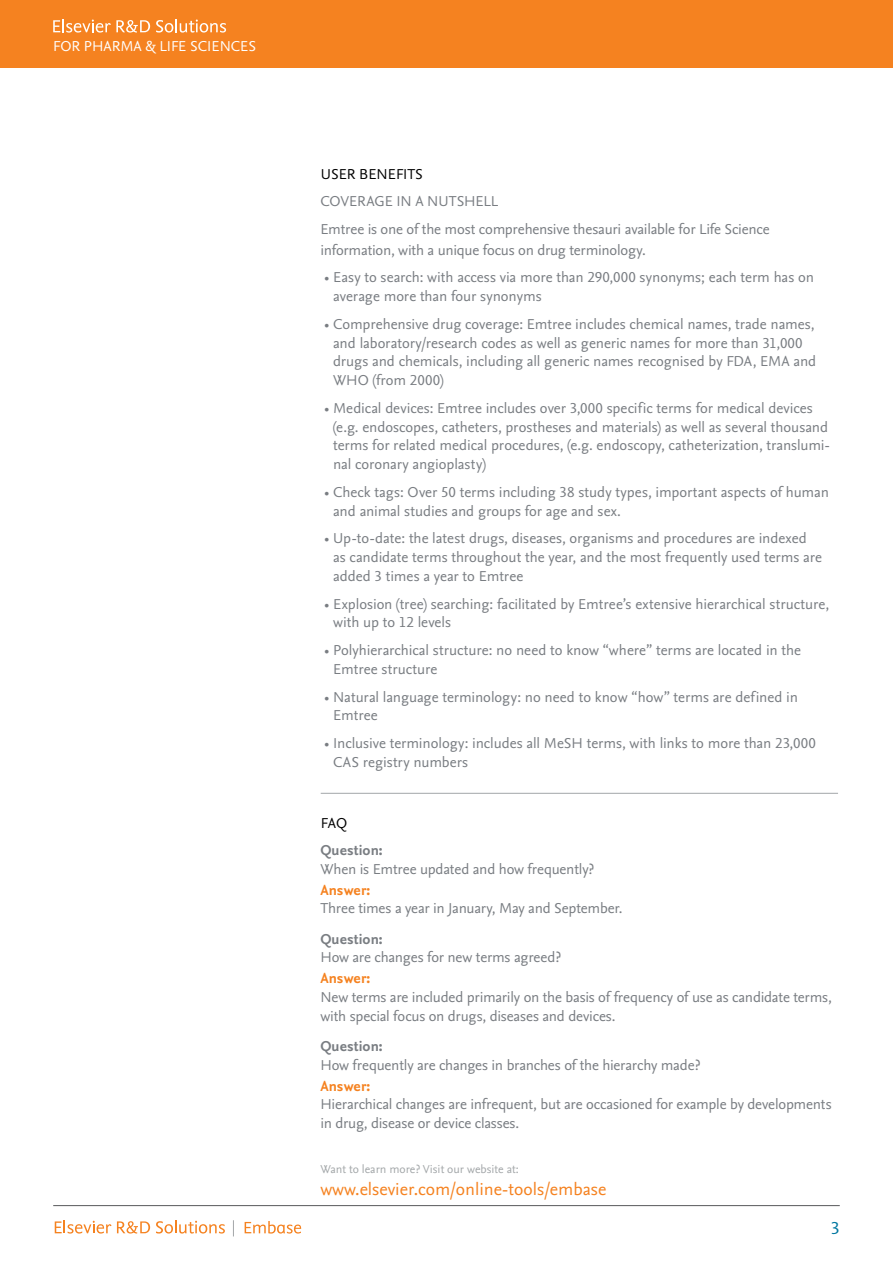
<style>
.page{position:relative;width:893px;height:1263px;background:#fff}
.page>*{position:absolute;margin:0;border:0;box-sizing:border-box;transform-origin:0 0}
.t1{font:18px "Nexus Sans OT";color:#f58220}
.t2{font:18px "Nexus Sans OT";color:#0077a0}
.t3{font:15px/18.8px "Nexus Sans OT";letter-spacing:-.005em;color:#797d82}
.t4{font:700 15px "Nexus Sans OT";letter-spacing:.005em;color:#797d82}
.t5{font:15px "Nexus Sans OT";color:#fff}
.t6{font:700 15px "Nexus Sans OT";letter-spacing:.005em;color:#f58220}
.t7{font:15px "Nexus Sans OT";color:#000}
.t8{font:12px "Nexus Sans OT";color:#a3a7a9}
</style>
<div class="page">
<hr style="left:53px;top:1205px;width:787px;height:1px;background:#58595b">
<svg style="left:233px;top:1220px;width:1px;height:16px"></svg>
<svg style="left:245px;top:1221px;width:56px;height:12px"></svg>
<svg style="left:55px;top:1220px;width:56px;height:13px"></svg>
<svg style="left:117px;top:1221px;width:33px;height:12px"></svg>
<svg style="left:156px;top:1220px;width:69px;height:13px"></svg>
<div style="left:0;top:0;width:893px;height:67px;background:#f58220"></div>
<hr style="left:321px;top:793px;width:517px;height:1px;background:#a3a7a9">
<svg style="left:53px;top:19px;width:97px;height:14px"></svg>
<svg style="left:156px;top:19px;width:70px;height:14px"></svg>
<p class="t5" style="left:53px;top:38px;width:204px">FOR PHARMA &amp; LIFE SCIENCES</p>
<p class="t7" style="left:321px;top:165px;width:103px">USER BENEFITS</p>
<p class="t3" style="left:320px;top:192px;width:10px">covera</p>
<p class="t3" style="left:320px;top:187px;width:451px;line-height:27.8px;text-indent:54px">gein anutshell<br>Emtree is one of the most comprehensive thesauri available for Life Science</p>
<p class="t3" style="left:320px;top:241px;width:327px">information, with a unique focus on drug terminology.</p>
<p class="t3" style="left:333px;top:268px;width:482px;text-indent:-9px">• Easy to search: with access via more than 290,000 synonyms; each term has on average more than four synonyms</p>
<p class="t3" style="left:333px;top:315px;width:485px;text-indent:-9px">• Comprehensive drug coverage: Emtree includes chemical names, trade names, and laboratory/research codes as well as generic names for more than 31,000 drugs and chemicals, including all generic names recognised by FDA, EMA and WHO (from 2000)</p>
<p class="t3" style="left:333px;top:399px;width:499px;text-indent:-9px">• Medical devices: Emtree includes over 3,000 specific terms for medical devices (e.g. endoscopes, catheters, prostheses and materials) as well as several thousand terms for related medical procedures, (e.g. endoscopy, catheterization, translumi&shy;nal coronary angioplasty)</p>
<p class="t3" style="left:333px;top:483px;width:497px;text-indent:-9px">• Check tags: Over 50 terms including 38 study types, important aspects of human and animal studies and groups for age and sex.</p>
<p class="t3" style="left:333px;top:529px;width:490px;text-indent:-9px">• Up-to-date: the latest drugs, diseases, organisms and procedures are indexed as candidate terms throughout the year, and the most frequently used terms are added 3 times a year to Emtree</p>
<p class="t3" style="left:333px;top:595px;width:498px;text-indent:-9px">• Explosion (tree) searching: facilitated by Emtree’s extensive hierarchical structure, with up to 12 levels</p>
<p class="t3" style="left:333px;top:641px;width:469px;text-indent:-9px">• Polyhierarchical structure: no need to know “where” terms are located in the<br>Emtree structure</p>
<p class="t3" style="left:333px;top:688px;width:466px;text-indent:-9px">• Natural language terminology: no need to know “how” terms are defined in<br>Emtree</p>
<p class="t3" style="left:333px;top:734px;width:484px;text-indent:-9px">• Inclusive terminology: includes all MeSH terms, with links to more than 23,000<br>CAS registry numbers</p>
<p class="t7" style="left:321px;top:814px;width:28px">FAQ</p>
<p class="t4" style="left:320px;top:841px;width:64px">Question:</p>
<p class="t3" style="left:320px;top:860px;width:275px">When is Emtree updated and how frequently?</p>
<p class="t6" style="left:320px;top:881px;width:51px">Answer:</p>
<p class="t3" style="left:320px;top:900px;width:304px">Three times a year in January, May and September.</p>
<p class="t4" style="left:320px;top:930px;width:64px">Question:</p>
<p class="t3" style="left:320px;top:948px;width:242px">How are changes for new terms agreed?</p>
<p class="t6" style="left:320px;top:970px;width:51px">Answer:</p>
<p class="t3" style="left:320px;top:988px;width:513px">New terms are included primarily on the basis of frequency of use as candidate terms, with special focus on drugs, diseases and devices.</p>
<p class="t4" style="left:320px;top:1037px;width:64px">Question:</p>
<p class="t3" style="left:320px;top:1056px;width:382px">How frequently are changes in branches of the hierarchy made?</p>
<p class="t6" style="left:320px;top:1077px;width:51px">Answer:</p>
<p class="t3" style="left:320px;top:1095px;width:513px">Hierarchical changes are infrequent, but are occasioned for example by developments in drug, disease or device classes.</p>
<p class="t8" style="left:320px;top:1162px;width:200px">Want to learn more? Visit our website at:</p>
<p class="t1" style="left:320px;top:1178px;width:287px">www.elsevier.com/online-tools/embase</p>
<p class="t2" style="left:831px;top:1217px;width:10px">3</p>
</div>
